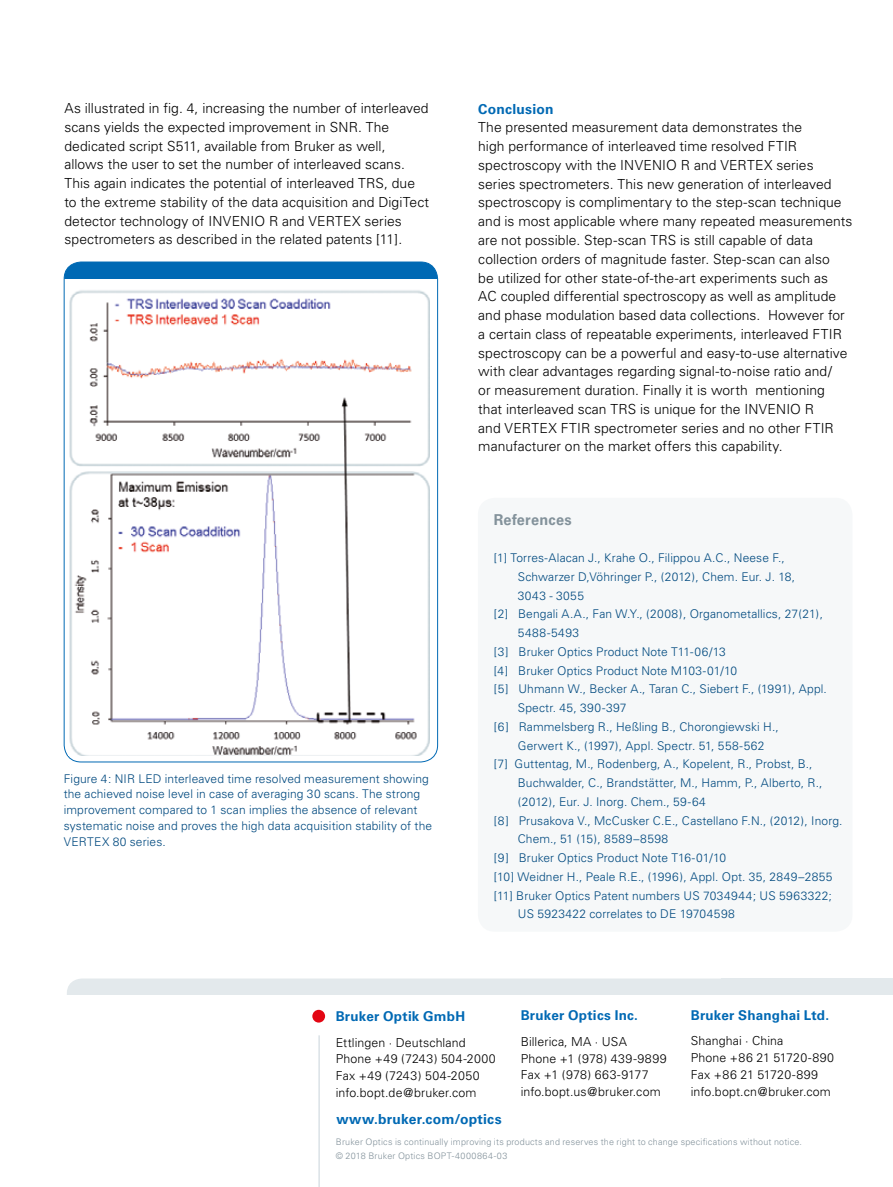
<style>
.page{position:relative;width:893px;height:1187px;background:#fff}
.page>*{position:absolute;margin:0;border:0;box-sizing:border-box;transform-origin:0 0}
.t1{font:700 15px "Univers LT Std";letter-spacing:.015em;color:#83929b}
.t2{font:300 13.8px/18.8px "Univers";color:#000}
.t3{font:700 13.8px "Univers LT Std";letter-spacing:.015em;color:#0069b4}
.t4{font:700 13.5px "Univers";letter-spacing:.015em;color:#0069b4}
.t5{font:300 12.3px/17px "Univers";letter-spacing:.01em;color:#000}
.t6{font:300 12px/15.8px "Univers";letter-spacing:.01em;color:#00497f}
.t7{font:300 12px "Univers";letter-spacing:.035em;color:#00497f}
.t8{font:300 12px "Univers";letter-spacing:.045em;color:#00497f}
.t9{font:300 9px/13.5px "Univers";letter-spacing:.02em;color:#83929b}
</style>
<div class="page">
<div style="left:64px;top:262px;width:374px;height:17px;background:#0069b4"></div>
<img style="left:69px;top:290px;width:360px;height:465px">
<div style="left:478px;top:497px;width:374px;height:434px;background:#f6f8f9;border-radius:17px"></div>
<div style="left:67px;top:978px;width:756px;height:34px;background:#e3e9ec;border-radius:15px"></div>
<div style="left:721px;top:978px;width:172px;height:34px;background:#e3e9ec"></div>
<div style="left:64px;top:994px;width:829px;height:19px;background:#fff"></div>
<div style="left:312px;top:1009px;width:13px;height:13px;background:#e30613;border-radius:50%"></div>
<hr style="left:319px;top:1035px;width:1px;height:151px;background:#c8d3da">
<p class="t2" style="left:64px;top:99px;width:366px">As illustrated in fig. 4, increasing the number of interleaved scans yields the expected improvement in SNR. The dedicated script S511, available from Bruker as well,<br>allows the user to set the number of interleaved scans.<br>This again indicates the potential of interleaved TRS, due to the extreme stability of the data acquisition and DigiTect detector technology of INVENIO R and VERTEX series spectrometers as described in the related patents [11].</p>
<p class="t6" style="left:64px;top:770px;width:370px">Figure 4: NIR LED interleaved time resolved measurement showing the achieved noise level in case of averaging 30 scans. The strong improvement compared to 1 scan implies the absence of relevant systematic noise and proves the high data acquisition stability of the VERTEX 80 series.</p>
<p class="t3" style="left:478px;top:101px;width:77px">Conclusion</p>
<p class="t2" style="left:478px;top:118px;width:376px">The presented measurement data demonstrates the<br>high performance of interleaved time resolved FTIR spectroscopy with the INVENIO R and VERTEX series series spectrometers. This new generation of interleaved spectroscopy is complimentary to the step-scan technique and is most applicable where many repeated measurements are not possible. Step-scan TRS is still capable of data collection orders of magnitude faster. Step-scan can also<br>be utilized for other state-of-the-art experiments such as<br>AC coupled differential spectroscopy as well as amplitude and phase modulation based data collections. However for a certain class of repeatable experiments, interleaved FTIR spectroscopy can be a powerful and easy-to-use alternative with clear advantages regarding signal-to-noise ratio and/<br>or measurement duration. Finally it is worth mentioning<br>that interleaved scan TRS is unique for the INVENIO R<br>and VERTEX FTIR spectrometer series and no other FTIR manufacturer on the market offers this capability.</p>
<p class="t1" style="left:494px;top:510px;width:79px">References</p>
<p class="t6" style="left:494px;top:550px;width:292px">[1] Torres-Alacan J., Krahe O., Filippou A.C., Neese F.,</p>
<p class="t6" style="left:518px;top:568px;width:279px">Schwarzer D,Vöhringer P., (2012), Chem. Eur. J. 18,</p>
<p class="t7" style="left:518px;top:588px;width:68px">3043 - 3055</p>
<p class="t6" style="left:494px;top:606px;width:331px">[2] Bengali A.A., Fan W.Y., (2008), Organometallics, 27(21),</p>
<p class="t8" style="left:518px;top:625px;width:63px">5488-5493</p>
<p class="t6" style="left:494px;top:643px;width:233px">[3] Bruker Optics Product Note T11-06/13</p>
<p class="t6" style="left:494px;top:662px;width:245px">[4] Bruker Optics Product Note M103-01/10</p>
<p class="t6" style="left:494px;top:681px;width:335px">[5] Uhmann W., Becker A., Taran C., Siebert F., (1991), Appl.</p>
<p class="t6" style="left:518px;top:700px;width:110px">Spectr. 45, 390-397</p>
<p class="t6" style="left:494px;top:718px;width:286px">[6] Rammelsberg R., Heßling B., Chorongiewski H.,</p>
<p class="t6" style="left:518px;top:737px;width:248px">Gerwert K., (1997), Appl. Spectr. 51, 558-562</p>
<p class="t6" style="left:494px;top:756px;width:320px">[7] Guttentag, M., Rodenberg, A., Kopelent, R., Probst, B.,</p>
<p class="t6" style="left:518px;top:775px;width:306px">Buchwalder, C., Brandstätter, M., Hamm, P., Alberto, R.,</p>
<p class="t6" style="left:518px;top:793px;width:190px">(2012), Eur. J. Inorg. Chem., 59-64</p>
<p class="t6" style="left:494px;top:812px;width:350px">[8] Prusakova V., McCusker C.E., Castellano F.N., (2012), Inorg.</p>
<p class="t7" style="left:518px;top:831px;width:152px">Chem., 51 (15), 8589–8598</p>
<p class="t6" style="left:494px;top:850px;width:234px">[9] Bruker Optics Product Note T16-01/10</p>
<p class="t6" style="left:494px;top:868px;width:340px">[10] Weidner H., Peale R.E., (1996), Appl. Opt. 35, 2849–2855</p>
<p class="t6" style="left:494px;top:887px;width:340px">[11] Bruker Optics Patent numbers US 7034944; US 5963322;</p>
<p class="t6" style="left:518px;top:906px;width:219px">US 5923422 correlates to DE 19704598</p>
<p class="t4" style="left:336px;top:1007px;width:131px">Bruker Optik GmbH</p>
<p class="t5" style="left:336px;top:1033px;width:162px">Ettlingen · Deutschland<br>Phone +49 (7243) 504-2000<br>Fax +49 (7243) 504-2050 info.bopt.de@bruker.com</p>
<p class="t3" style="left:336px;top:1110px;width:167px">www.bruker.com/optics</p>
<p class="t4" style="left:521px;top:1007px;width:119px">Bruker Optics Inc.</p>
<p class="t5" style="left:521px;top:1032px;width:147px">Billerica, MA · USA<br>Phone +1 (978) 439-9899<br>Fax +1 (978) 663-9177 info.bopt.us@bruker.com</p>
<p class="t4" style="left:691px;top:1006px;width:140px">Bruker Shanghai Ltd.</p>
<p class="t5" style="left:691px;top:1031px;width:145px">Shanghai · China<br>Phone +86 21 51720-890<br>Fax +86 21 51720-899 info.bopt.cn@bruker.com</p>
<p class="t9" style="left:336px;top:1135px;width:468px">Bruker Optics is continually improving its products and reserves the right to change specifications without notice. © 2018 Bruker Optics BOPT-4000864-03</p>
</div>
